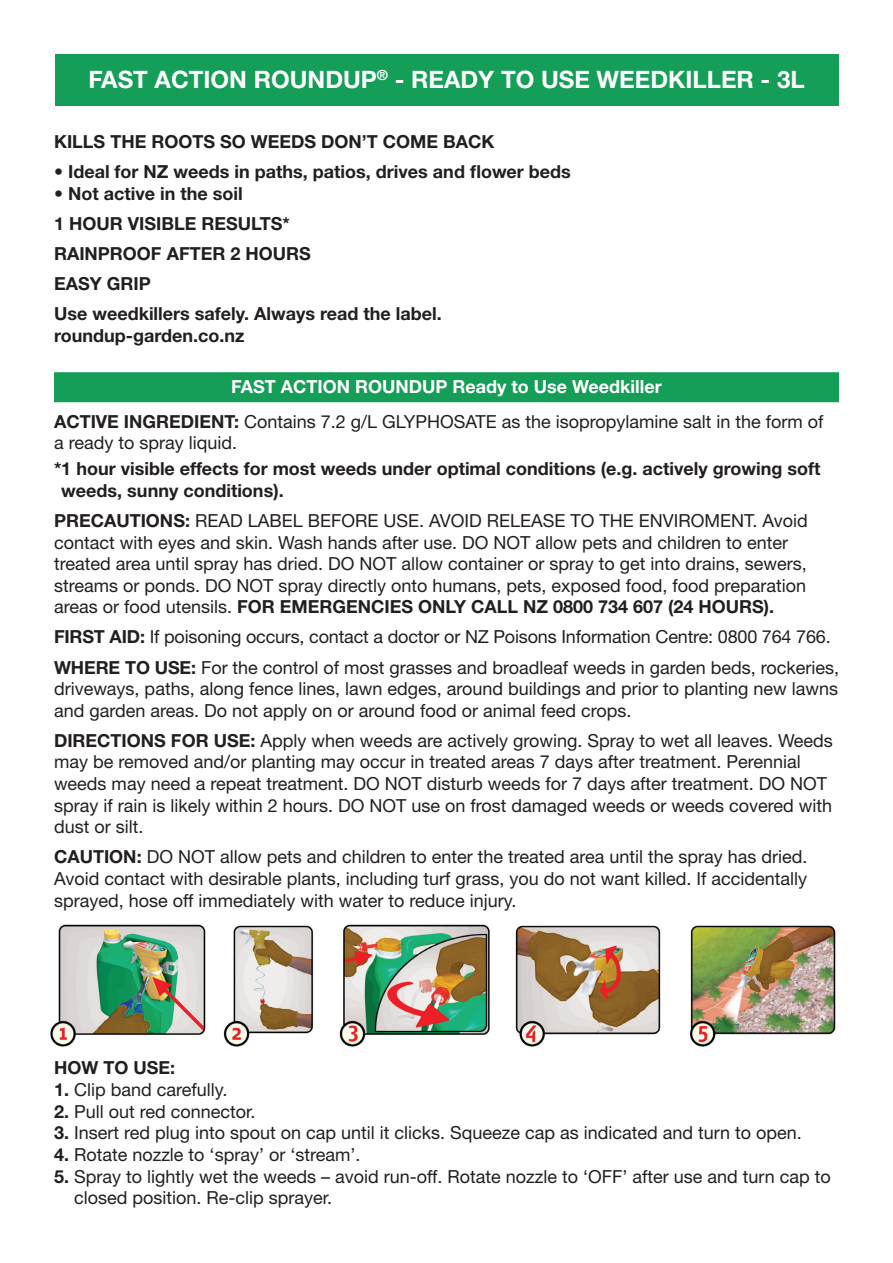
<style>
.page{position:relative;width:893px;height:1263px;background:#fff}
.page>*{position:absolute;margin:0;border:0;box-sizing:border-box;transform-origin:0 0}
.t1{font:700 24px "Helvetica Neue";color:#fff}
.t2{font:18px/21.6px "Helvetica Neue";color:#231f20}
.t3{font:700 18px/30.2px "Helvetica Neue";color:#231f20}
.s1{font-weight:700;color:#fff}
.s2{font-weight:700}
</style>
<div class="page">
<div style="left:55px;top:55px;width:783px;height:51px;background:#159e57"></div>
<div style="left:54px;top:372px;width:785px;height:30px;background:#159e57"></div>
<img style="left:50px;top:924px;width:786px;height:123px">
<h1 class="t1" style="left:88px;top:64px;width:718px">FAST ACTION ROUNDUP<sup>®</sup> - READY TO USE WEEDKILLER - 3L</h1>
<p class="t3" style="left:54px;top:126px;width:442px">KILLS THE ROOTS SO WEEDS DON’T COME BACK</p>
<p class="t3" style="left:54px;top:156px;width:518px">• Ideal for NZ weeds in paths, patios, drives and flower beds</p>
<p class="t3" style="left:54px;top:178px;width:389px">• Not active in the soil<br>1 HOUR VISIBLE RESULTS*<br>RAINPROOF AFTER 2 HOURS<br>EASY GRIP<br>Use weedkillers safely. Always read the label.</p>
<p class="t3" style="left:54px;top:320px;width:192px">roundup-garden.co.nz</p>
<p class="t2" style="left:54px;top:370px;width:771px;line-height:34.3px;text-indent:177px"><span class="s1">FAST ACTION ROUNDUP Ready to Use Weedkiller<br></span><span class="s2">ACTIVE INGREDIENT:</span> Contains 7.2 g/L GLYPHOSATE as the isopropylamine salt in the form of</p>
<p class="t2" style="left:54px;top:432px;width:185px">a ready to spray liquid.</p>
<p class="t3" style="left:61px;top:458px;width:761px;line-height:21.6px;text-indent:-7px">*1 hour visible effects for most weeds under optimal conditions (e.g. actively growing soft weeds, sunny conditions).</p>
<p class="t2" style="left:54px;top:509px;width:755px"><span class="s2">PRECAUTIONS:</span> READ LABEL BEFORE USE. AVOID RELEASE TO THE ENVIROMENT. Avoid contact with eyes and skin. Wash hands after use. DO NOT allow pets and children to enter treated area until spray has dried. DO NOT allow container or spray to get into drains, sewers, streams or ponds. DO NOT spray directly onto humans, pets, exposed food, food preparation areas or food utensils. <span class="s2">FOR EMERGENCIES ONLY CALL NZ 0800 734 607 (24 HOURS).</span></p>
<p class="t2" style="left:54px;top:622px;width:787px;line-height:30.2px"><span class="s2">FIRST AID:</span> If poisoning occurs, contact a doctor or NZ Poisons Information Centre: 0800 764 766.<br><span class="s2">WHERE TO USE:</span> For the control of most grasses and broadleaf weeds in garden beds, rockeries,</p>
<p class="t2" style="left:54px;top:678px;width:786px">driveways, paths, along fence lines, lawn edges, around buildings and prior to planting new lawns and garden areas. Do not apply on or around food or animal feed crops.</p>
<p class="t2" style="left:54px;top:729px;width:780px"><span class="s2">DIRECTIONS FOR USE:</span> Apply when weeds are actively growing. Spray to wet all leaves. Weeds may be removed and/or planting may occur in treated areas 7 days after treatment. Perennial weeds may need a repeat treatment. DO NOT disturb weeds for 7 days after treatment. DO NOT spray if rain is likely within 2 hours. DO NOT use on frost damaged weeds or weeds covered with dust or silt.</p>
<p class="t2" style="left:54px;top:846px;width:755px;text-align:justify"><span class="s2">CAUTION:</span> DO NOT allow pets and children to enter the treated area until the spray has dried.<br>Avoid contact with desirable plants, including turf grass, you do not want killed. If accidentally sprayed, hose off immediately with water to reduce injury.</p>
<p class="t3" style="left:54px;top:1052px;width:123px">HOW TO USE:</p>
<p class="t2" style="left:54px;top:1078px;width:175px"><span class="s2">1.</span> Clip band carefully.</p>
<p class="t2" style="left:54px;top:1100px;width:203px"><span class="s2">2.</span> Pull out red connector.</p>
<p class="t2" style="left:54px;top:1122px;width:749px"><span class="s2">3.</span> Insert red plug into spout on cap until it clicks. Squeeze cap as indicated and turn to open.</p>
<p class="t2" style="left:54px;top:1143px;width:308px"><span class="s2">4.</span> Rotate nozzle to ‘spray’ or ‘stream’.</p>
<p class="t2" style="left:74px;top:1165px;width:758px;text-indent:-20px"><span class="s2">5.</span> Spray to lightly wet the weeds – avoid run-off. Rotate nozzle to ‘OFF’ after use and turn cap to closed position. Re-clip sprayer.</p>
</div>
